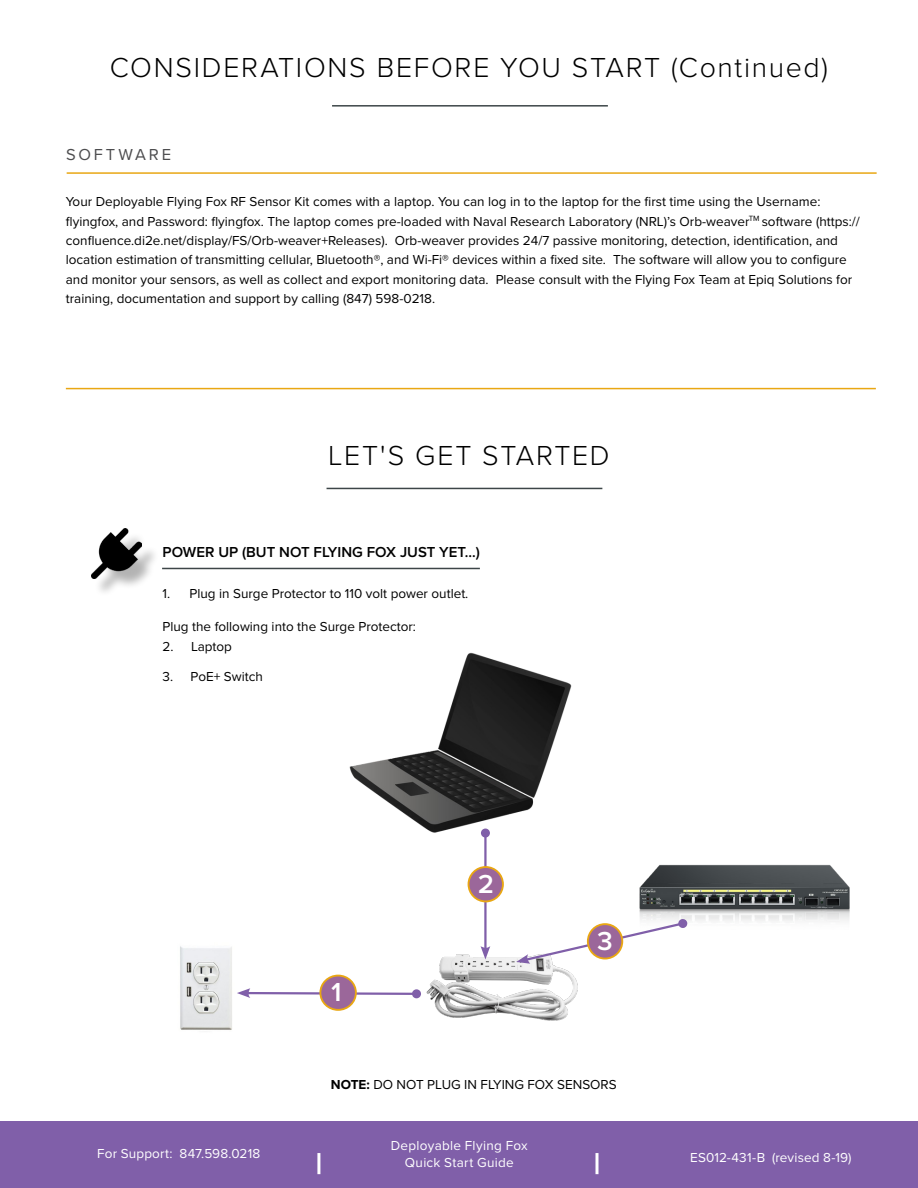
<style>
.page{position:relative;width:918px;height:1188px;background:#fff}
.page>*{position:absolute;margin:0;border:0;box-sizing:border-box;transform-origin:0 0}
.t1{font:300 28.5px "Proxima Nova";letter-spacing:.055em;color:#000}
.t2{font:600 27px "Proxima Nova";color:#fff}
.t3{font:16.5px "Proxima Nova";letter-spacing:.17em;color:#4d4d4f}
.t4{font:600 15px "Proxima Nova";color:#000}
.t5{font:13.5px/19.5px "Proxima Nova";color:#000}
.t6{font:13.5px/16.5px "Proxima Nova";letter-spacing:.02em;color:#fff;text-align:center}
.s1{font-weight:700}
</style>
<div class="page">
<div style="left:0;top:1121px;width:918px;height:67px;background:#805fa9"></div>
<hr style="left:317px;top:1153px;width:3px;height:21px;background:#fff">
<hr style="left:596px;top:1153px;width:2px;height:21px;background:#fff">
<img style="left:426px;top:954px;width:152px;height:67px">
<hr style="left:332px;top:105px;width:276px;height:2px;background:#3d4648">
<hr style="left:327px;top:488px;width:275px;height:1px;background:#3d4648">
<img style="left:349px;top:652px;width:223px;height:181px">
<img style="left:639px;top:864px;width:211px;height:58px">
<img style="left:180px;top:946px;width:52px;height:84px">
<hr style="left:162px;top:568px;width:318px;height:1px;background:#3d4648">
<hr style="left:484px;top:833px;width:3px;height:117px;background:#805fa9">
<div style="left:481px;top:829px;width:9px;height:9px;background:#805fa9;border-radius:50%"></div>
<svg style="left:481px;top:946px;width:9px;height:13px"></svg>
<div style="left:469px;top:867px;width:34px;height:34px;background:#9b679a;border-radius:50%"></div>
<div style="left:468px;top:866px;width:36px;height:36px;border:2px solid #e9a713;border-radius:50%"></div>
<div style="left:412px;top:989px;width:9px;height:9px;background:#805fa9;border-radius:50%"></div>
<svg style="left:237px;top:988px;width:182px;height:10px"></svg>
<svg style="left:516px;top:919px;width:172px;height:45px"></svg>
<div style="left:588px;top:924px;width:34px;height:35px;background:#9b679a;border-radius:50%"></div>
<div style="left:587px;top:923px;width:36px;height:36px;border:2px solid #e9a713;border-radius:50%"></div>
<div style="left:94px;top:532px;width:65px;height:65px;background:#000;opacity:.3"></div>
<img style="left:91px;top:529px;width:50px;height:50px">
<hr style="left:66px;top:388px;width:810px;height:1px;background:#e9a713">
<hr style="left:67px;top:172px;width:810px;height:2px;background:#e9a713">
<div style="left:320px;top:976px;width:36px;height:34px;background:#9b679a;border-radius:50%"></div>
<div style="left:319px;top:975px;width:38px;height:36px;border:2px solid #e9a713;border-radius:50%"></div>
<h1 class="t1" style="left:110px;top:46px;width:720px">CONSIDERATIONS BEFORE YOU START (Continued)</h1>
<p class="t3" style="left:66px;top:142px;width:106px">SOFTWARE</p>
<p class="t5" style="left:66px;top:191px;width:796px">Your Deployable Flying Fox RF Sensor Kit comes with a laptop. You can log in to the laptop for the first time using the Username: flyingfox, and Password: flyingfox. The laptop comes pre-loaded with Naval Research Laboratory (NRL)’s Orb-weaver<sup>TM</sup> software (https:// confluence.di2e.net/display/FS/Orb-weaver+Releases). Orb-weaver provides 24/7 passive monitoring, detection, identification, and location estimation of transmitting cellular, Bluetooth®, and Wi-Fi® devices within a fixed site. The software will allow you to configure and monitor your sensors, as well as collect and export monitoring data. Please consult with the Flying Fox Team at Epiq Solutions for training, documentation and support by calling (847) 598-0218.</p>
<h1 class="t1" style="left:328px;top:434px;width:283px">LET'S GET STARTED</h1>
<p class="t4" style="left:163px;top:540px;width:319px">POWER UP (BUT NOT FLYING FOX JUST YET...)</p>
<p class="t5" style="left:163px;top:583px;width:307px">1. Plug in Surge Protector to 110 volt power outlet.</p>
<p class="t5" style="left:163px;top:616px;width:255px">Plug the following into the Surge Protector:</p>
<p class="t5" style="left:163px;top:636px;width:71px">2. Laptop</p>
<p class="t5" style="left:163px;top:666px;width:102px">3. PoE+ Switch</p>
<h2 class="t2" style="left:329px;top:972px;width:18px">1</h2>
<h2 class="t2" style="left:478px;top:864px;width:18px">2</h2>
<h2 class="t2" style="left:597px;top:921px;width:18px">3</h2>
<p class="t5" style="left:331px;top:1074px;width:287px"><span class="s1">NOTE:</span> DO NOT PLUG IN FLYING FOX SENSORS</p>
<p class="t6" style="left:391px;top:1137px;width:138px">Deployable Flying Fox<br>Quick Start Guide</p>
<p class="t6" style="left:97px;top:1144px;width:165px">For Support: 847.598.0218</p>
<p class="t6" style="left:690px;top:1148px;width:163px">ES012-431-B (revised 8-19)</p>
</div>
